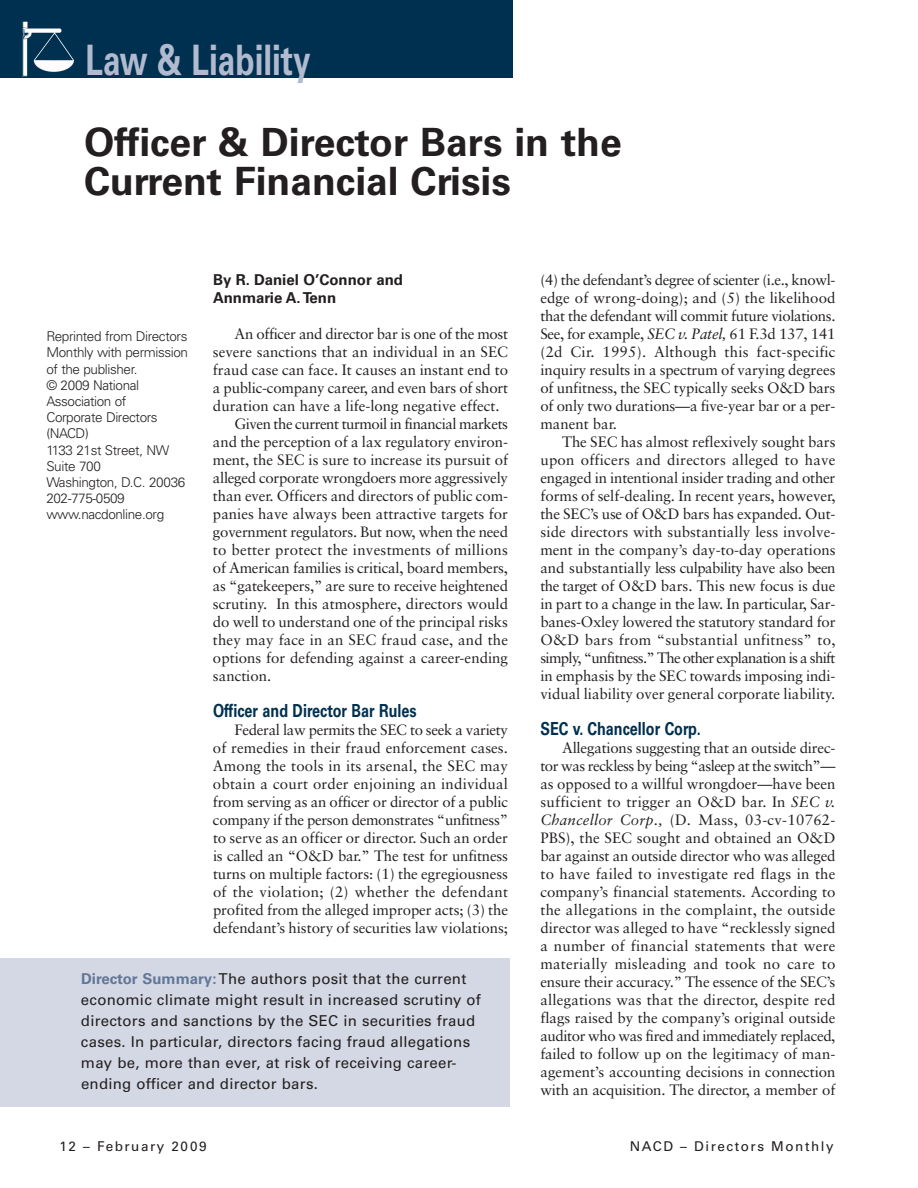
<style>
.page{position:relative;width:918px;height:1188px;background:#fff}
.page>*{position:absolute;margin:0;border:0;box-sizing:border-box;transform-origin:0 0}
.t1{font:700 42px "Univers";color:#b1bace;scale:.75 1}
.t2{font:700 39px/39px "Univers";color:#231f20}
.t3{font:700 18px "Univers";color:#00304f;scale:.8 1}
.t4{font:15px/18px "Sabon";letter-spacing:-.005em;color:#231f20;text-align:justify}
.t5{font:15px/21px "Univers";letter-spacing:.015em;color:#231f20}
.t6{font:15px "Sabon";letter-spacing:-.03em;color:#231f20}
.t7{font:15px "Sabon";letter-spacing:.015em;color:#231f20}
.t8{font:700 15px/18px "Univers";color:#231f20}
.t9{font:300 13.5px/16.2px "Univers";letter-spacing:-.03em;color:#231f20}
.t10{font:13.5px "Univers";letter-spacing:.11em;color:#231f20}
.s1{font-weight:700;color:#627797}
.s2{font-style:italic}
</style>
<div class="page">
<div style="left:0;top:0;width:513px;height:78px;background:#00304f"></div>
<img style="left:24px;top:23px;width:50px;height:51px">
<div style="left:22px;top:21px;width:60px;height:55px;border:1px solid #00304f"></div>
<div style="left:0;top:958px;width:510px;height:149px;background:#d4d8e4"></div>
<h1 class="t1" style="left:86px;top:45px;width:302px">Law &amp; Liability</h1>
<h2 class="t2" style="left:84px;top:126px;width:539px">Officer &amp; Director Bars in the<br>Current Financial Crisis</h2>
<p class="t9" style="left:46px;top:329px;width:143px">Reprinted from Directors<br>Monthly with permission of the publisher.<br>© 2009 National<br>Association of<br>Corporate Directors (NACD)<br>1133 21st Street, NW<br>Suite 700<br>Washington, D.C. 20036<br>202-775-0509 www.nacdonline.org</p>
<p class="t8" style="left:213px;top:272px;width:192px">By R. Daniel O’Connor and<br>Annmarie A.Tenn</p>
<p class="t4" style="left:235px;top:326px;width:275px">An officer and director bar is one of the most</p>
<p class="t4" style="left:213px;top:344px;width:297px">severe sanctions that an individual in an SEC</p>
<p class="t4" style="left:213px;top:362px;width:297px">fraud case can face. It causes an instant end to</p>
<p class="t4" style="left:213px;top:380px;width:297px">a public-company career, and even bars of short</p>
<p class="t4" style="left:213px;top:398px;width:288px">duration can have a life-long negative effect.</p>
<p class="t6" style="left:235px;top:418px;width:275px">Given the current turmoil in financial markets</p>
<p class="t4" style="left:213px;top:434px;width:297px">and the perception of a lax regulatory environ-</p>
<p class="t4" style="left:213px;top:452px;width:297px">ment, the SEC is sure to increase its pursuit of</p>
<p class="t4" style="left:213px;top:470px;width:297px">alleged corporate wrongdoers more aggressively</p>
<p class="t4" style="left:213px;top:488px;width:297px">than ever. Officers and directors of public com-</p>
<p class="t4" style="left:213px;top:506px;width:297px">panies have always been attractive targets for</p>
<p class="t4" style="left:213px;top:524px;width:297px">government regulators. But now, when the need</p>
<p class="t7" style="left:213px;top:544px;width:297px">to better protect the investments of millions</p>
<p class="t4" style="left:213px;top:560px;width:297px">of American families is critical, board members,</p>
<p class="t4" style="left:213px;top:578px;width:297px">as “gatekeepers,” are sure to receive heightened</p>
<p class="t4" style="left:213px;top:596px;width:297px">scrutiny. In this atmosphere, directors would</p>
<p class="t4" style="left:213px;top:614px;width:297px">do well to understand one of the principal risks</p>
<p class="t4" style="left:213px;top:632px;width:297px">they may face in an SEC fraud case, and the</p>
<p class="t4" style="left:213px;top:650px;width:297px">options for defending against a career-ending</p>
<p class="t4" style="left:213px;top:668px;width:60px">sanction.</p>
<p class="t3" style="left:213px;top:704px;width:256px">Officer and Director Bar Rules</p>
<p class="t4" style="left:213px;top:722px;width:297px;text-indent:22px">Federal law permits the SEC to seek a variety of remedies in their fraud enforcement cases.<br>Among the tools in its arsenal, the SEC may obtain a court order enjoining an individual from serving as an officer or director of a public company if the person demonstrates “unfitness” to serve as an officer or director. Such an order is called an “O&amp;D bar.” The test for unfitness turns on multiple factors: (1) the egregiousness of the violation; (2) whether the defendant profited from the alleged improper acts; (3) the defendant’s history of securities law violations;</p>
<p class="t5" style="left:81px;top:970px;width:401px"><span class="s1">Director Summary:</span>The authors posit that the current economic climate might result in increased scrutiny of directors and sanctions by the SEC in securities fraud cases. In particular, directors facing fraud allegations may be, more than ever, at risk of receiving career&shy;ending officer and director bars.</p>
<p class="t4" style="left:540px;top:272px;width:297px">(4) the defendant’s degree of scienter (i.e., knowl&shy;edge of wrong-doing); and (5) the likelihood that the defendant will commit future violations.<br>See, for example, <span class="s2">SEC v. Patel,</span> 61 F.3d 137, 141 (2d Cir. 1995). Although this fact-specific inquiry results in a spectrum of varying degrees of unfitness, the SEC typically seeks O&amp;D bars of only two durations—a five-year bar or a per&shy;manent bar.</p>
<p class="t4" style="left:540px;top:434px;width:297px;text-indent:22px">The SEC has almost reflexively sought bars upon officers and directors alleged to have engaged in intentional insider trading and other forms of self-dealing. In recent years, however, the SEC’s use of O&amp;D bars has expanded. Out&shy;side directors with substantially less involve&shy;ment in the company’s day-to-day operations and substantially less culpability have also been the target of O&amp;D bars. This new focus is due in part to a change in the law. In particular, Sar&shy;banes-Oxley lowered the statutory standard for O&amp;D bars from “substantial unfitness” to, simply, “unfitness.” The other explanation is a shift in emphasis by the SEC towards imposing indi&shy;vidual liability over general corporate liability.</p>
<p class="t3" style="left:540px;top:722px;width:202px">SEC v. Chancellor Corp.</p>
<p class="t4" style="left:540px;top:740px;width:297px;text-indent:22px">Allegations suggesting that an outside direc&shy;tor was reckless by being “asleep at the switch”— as opposed to a willful wrongdoer—have been sufficient to trigger an O&amp;D bar. In <span class="s2">SEC v.<br>Chancellor Corp.,</span> (D. Mass, 03-cv-10762- PBS), the SEC sought and obtained an O&amp;D bar against an outside director who was alleged to have failed to investigate red flags in the company’s financial statements. According to the allegations in the complaint, the outside director was alleged to have “recklessly signed a number of financial statements that were materially misleading and took no care to ensure their accuracy.” The essence of the SEC’s allegations was that the director, despite red flags raised by the company’s original outside auditor who was fired and immediately replaced, failed to follow up on the legitimacy of man&shy;agement’s accounting decisions in connection with an acquisition. The director, a member of</p>
<p class="t10" style="left:60px;top:1141px;width:148px">12 – February 2009</p>
<p class="t10" style="left:630px;top:1141px;width:205px">NACD – Directors Monthly</p>
</div>
